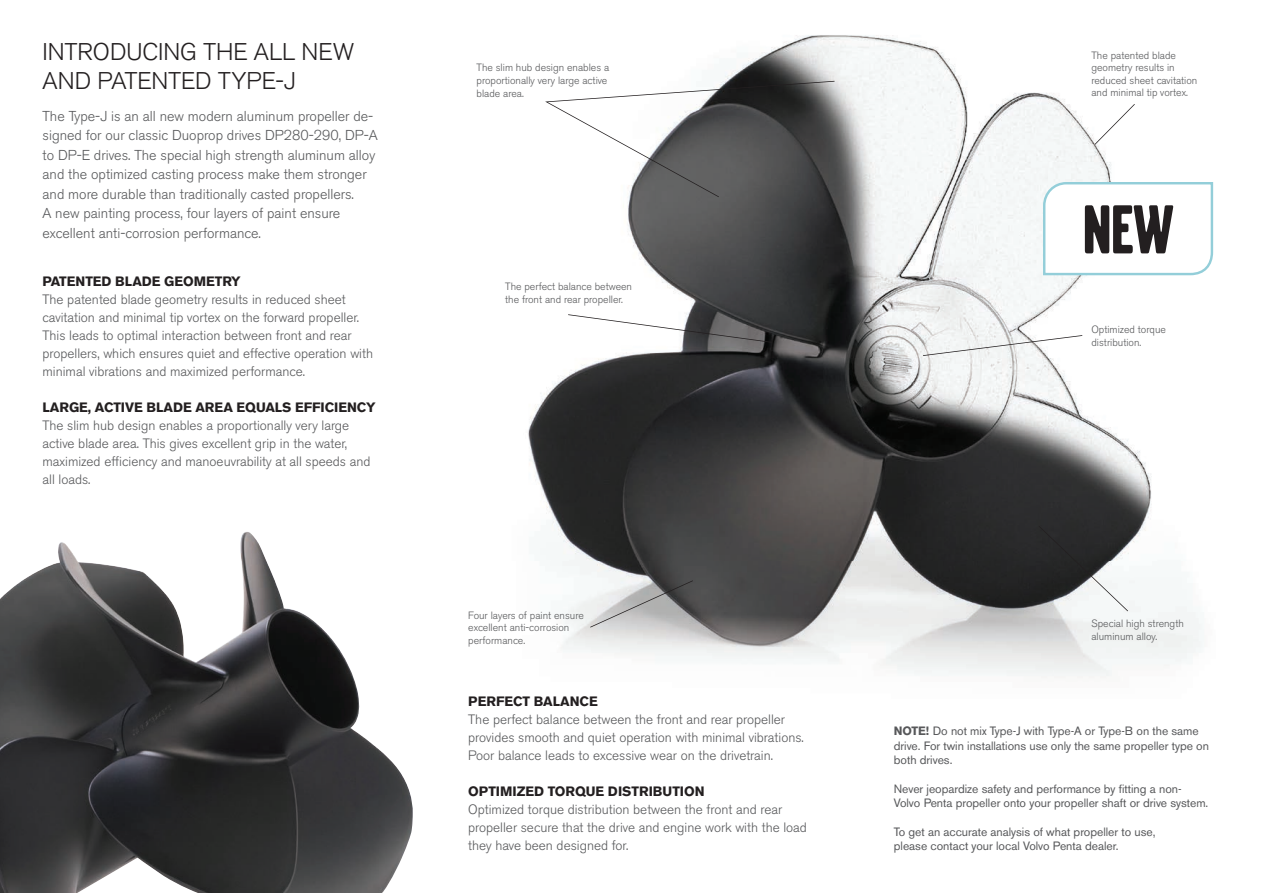
<style>
.page{position:relative;width:1264px;height:893px;background:#fff}
.page>*{position:absolute;margin:0;border:0;box-sizing:border-box;transform-origin:0 0}
.t1{font:72.15px "Volvo Broad Pro";color:#231f20}
.t2{font:300 24px/28.5px "Volvo Sans Pro";color:#231f20}
.t3{font:300 14.25px/19.5px "Volvo Sans Pro";color:#57585a}
.t4{font:300 13.5px/18px "Volvo Sans Pro";color:#57585a}
.t5{font:700 13.5px "Volvo Sans Pro";color:#231f20}
.t6{font:12px/14.4px "Volvo Sans Pro";color:#57585a}
.t7{font:300 10.5px/12.6px "Volvo Sans Pro";color:#57585a}
.s1{font-weight:700}
</style>
<div class="page">
<img style="left:528px;top:35px;width:686px;height:526px">
<img style="left:561px;top:561px;width:641px;height:117px">
<svg style="left:1094px;top:104px;width:40px;height:41px"></svg>
<svg style="left:545px;top:81px;width:289px;height:116px"></svg>
<svg style="left:568px;top:314px;width:203px;height:29px"></svg>
<svg style="left:922px;top:335px;width:160px;height:21px"></svg>
<img style="left:0;top:532px;width:412px;height:361px">
<svg style="left:590px;top:580px;width:102px;height:48px;background:#b5b5b5"></svg>
<svg style="left:1038px;top:526px;width:89px;height:85px"></svg>
<svg style="left:1041px;top:181px;width:172px;height:95px"></svg>
<h2 class="t2" style="left:43px;top:38px;width:313px">INTRODUCING THE ALL NEW<br>AND PATENTED TYPE-J</h2>
<p class="t3" style="left:43px;top:106px;width:336px">The Type-J is an all new modern aluminum propeller de&shy;signed for our classic Duoprop drives DP280-290, DP-A to DP-E drives. The special high strength aluminum alloy and the optimized casting process make them stronger and more durable than traditionally casted propellers.<br>A new painting process, four layers of paint ensure excellent anti-corrosion performance.</p>
<p class="t5" style="left:43px;top:273px;width:200px">PATENTED BLADE GEOMETRY</p>
<p class="t4" style="left:43px;top:291px;width:332px">The patented blade geometry results in reduced sheet cavitation and minimal tip vortex on the forward propeller.<br>This leads to optimal interaction between front and rear propellers, which ensures quiet and effective operation with minimal vibrations and maximized performance.</p>
<p class="t5" style="left:43px;top:399px;width:334px">LARGE, ACTIVE BLADE AREA EQUALS EFFICIENCY</p>
<p class="t4" style="left:43px;top:417px;width:329px">The slim hub design enables a proportionally very large active blade area. This gives excellent grip in the water, maximized efficiency and manoeuvrability at all speeds and all loads.</p>
<p class="t7" style="left:476px;top:62px;width:134px">The slim hub design enables a proportionally very large active blade area.</p>
<p class="t7" style="left:505px;top:281px;width:128px">The perfect balance between the front and rear propeller.</p>
<p class="t7" style="left:1091px;top:49px;width:107px">The patented blade geometry results in reduced sheet cavitation and minimal tip vortex.</p>
<h1 class="t1" style="left:1082px;top:196px;width:92px">NEW</h1>
<p class="t7" style="left:1091px;top:323px;width:76px">Optimized torque distribution.</p>
<p class="t7" style="left:468px;top:609px;width:117px">Four layers of paint ensure excellent anti-corrosion performance.</p>
<p class="t7" style="left:1091px;top:617px;width:94px">Special high strength aluminum alloy.</p>
<p class="t5" style="left:468px;top:694px;width:131px">PERFECT BALANCE</p>
<p class="t4" style="left:468px;top:711px;width:337px">The perfect balance between the front and rear propeller provides smooth and quiet operation with minimal vibrations.<br>Poor balance leads to excessive wear on the drivetrain.</p>
<p class="t5" style="left:468px;top:784px;width:238px">OPTIMIZED TORQUE DISTRIBUTION</p>
<p class="t4" style="left:468px;top:801px;width:340px">Optimized torque distribution between the front and rear propeller secure that the drive and engine work with the load they have been designed for.</p>
<p class="t6" style="left:893px;top:724px;width:316px"><span class="s1">NOTE!</span> Do not mix Type-J with Type-A or Type-B on the same drive. For twin installations use only the same propeller type on both drives.</p>
<p class="t6" style="left:893px;top:781px;width:316px">Never jeopardize safety and performance by fitting a non-<br>Volvo Penta propeller onto your propeller shaft or drive system.</p>
<p class="t6" style="left:893px;top:825px;width:263px">To get an accurate analysis of what propeller to use, please contact your local Volvo Penta dealer.</p>
</div>
